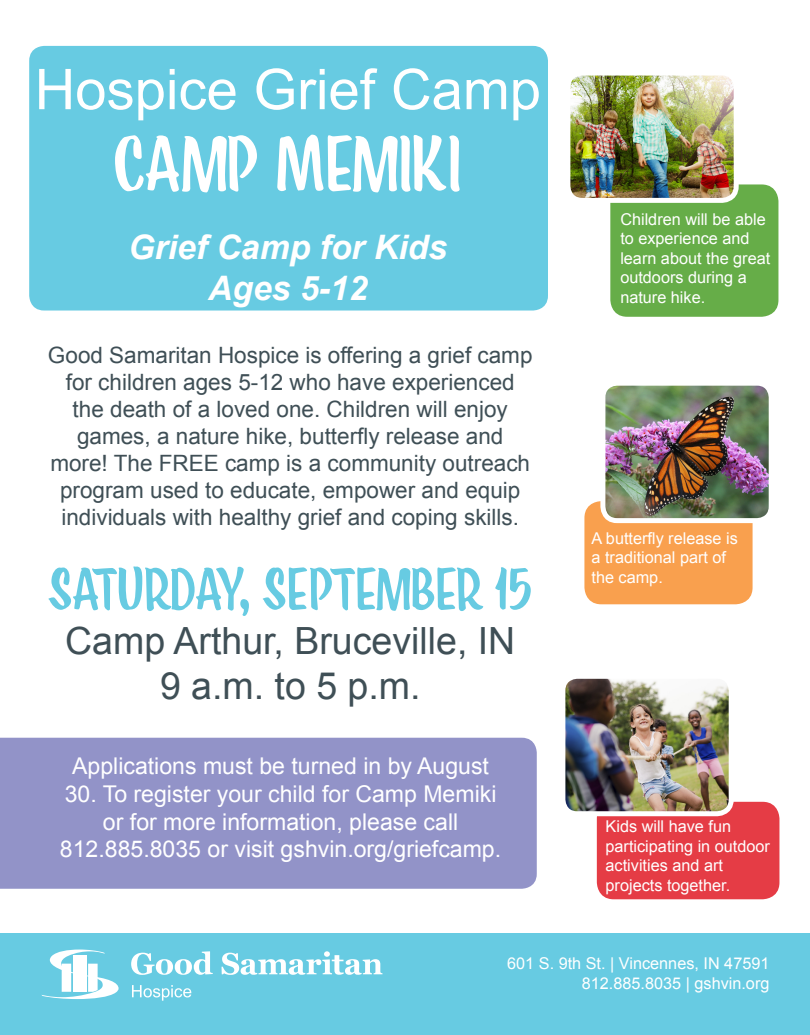
<style>
.page{position:relative;width:810px;height:1035px;background:#fff}
.page>*{position:absolute;margin:0;border:0;box-sizing:border-box;transform-origin:0 0}
.t1{font:72.5px "Eds Market Narrow";color:#fff}
.t2{font:56.25px "Arial";color:#fff}
.t3{font:55px "Eds Market Narrow";color:#67cbe2}
.t4{font:37.5px "Arial";color:#3f4f56}
.t5{font:italic 700 33.75px "Arial";color:#fff}
.t6{font:23.12px/27.8px "Arial";color:#fff;text-align:center}
.t7{font:22.5px/27px "Arial";color:#3f4f56;text-align:center}
.t8{font:16.25px/19.5px "Arial";color:#fff}
</style>
<div class="page">
<div style="left:597px;top:802px;width:182px;height:97px;background:#e53c45;border-radius:17px"></div>
<div style="left:610px;top:184px;width:168px;height:133px;background:#66ad48;border-radius:17px"></div>
<div style="left:584px;top:501px;width:169px;height:103px;background:#f9a04e;border-radius:17px"></div>
<div style="left:29px;top:46px;width:519px;height:265px;background:#67cbe2;border-radius:15px"></div>
<div style="left:0;top:934px;width:810px;height:101px;background:#67cbe2"></div>
<img style="left:571px;top:77px;width:162px;height:120px">
<div style="left:565px;top:71px;width:174px;height:132px;border:5px solid #fff;border-radius:14px"></div>
<img style="left:566px;top:680px;width:162px;height:130px">
<div style="left:560px;top:674px;width:174px;height:142px;border:5px solid #fff;border-radius:14px"></div>
<img style="left:606px;top:387px;width:162px;height:130px">
<div style="left:600px;top:381px;width:174px;height:142px;border:5px solid #fff;border-radius:14px"></div>
<svg style="left:41px;top:950px;width:78px;height:49px"></svg>
<div style="left:73px;top:955px;width:13px;height:37px;background:#fff"></div>
<svg style="left:131px;top:951px;width:82px;height:24px"></svg>
<svg style="left:222px;top:951px;width:160px;height:24px"></svg>
<svg style="left:132px;top:985px;width:59px;height:16px"></svg>
<div style="left:0;top:738px;width:537px;height:151px;background:#9293c8"></div>
<p class="t2" style="left:35px;top:53px;width:508px">Hospice Grief Camp</p>
<p class="t1" style="left:114px;top:114px;width:349px">CAMP MEMIKI</p>
<p class="t5" style="left:128px;top:225px;width:320px">Grief Camp for Kids</p>
<p class="t5" style="left:208px;top:265px;width:161px">Ages 5-12</p>
<p class="t7" style="left:48px;top:342px;width:486px">Good Samaritan Hospice is offering a grief camp for children ages 5-12 who have experienced the death of a loved one. Children will enjoy games, a nature hike, butterfly release and more! The FREE camp is a community outreach program used to educate, empower and equip individuals with healthy grief and coping skills.</p>
<p class="t3" style="left:48px;top:552px;width:486px">SATURDAY, SEPTEMBER 15</p>
<p class="t4" style="left:65px;top:617px;width:452px">Camp Arthur, Bruceville, IN</p>
<p class="t4" style="left:160px;top:662px;width:262px">9 a.m. to 5 p.m.</p>
<p class="t6" style="left:72px;top:753px;width:418px">Applications must be turned in by August</p>
<p class="t6" style="left:60px;top:780px;width:443px">30. To register your child for Camp Memiki or for more information, please call<br>812.885.8035 or visit gshvin.org/griefcamp.</p>
<p class="t8" style="left:620px;top:210px;width:151px">Children will be able to experience and learn about the great outdoors during a nature hike.</p>
<p class="t8" style="left:592px;top:528px;width:148px">A butterfly release is a traditional part of the camp.</p>
<p class="t8" style="left:606px;top:817px;width:166px">Kids will have fun participating in outdoor activities and art projects together.</p>
<p class="t8" style="left:507px;top:954px;width:264px;line-height:20px;text-align:right">601 S. 9th St. | Vincennes, IN 47591<br>812.885.8035 | gshvin.org</p>
</div>
